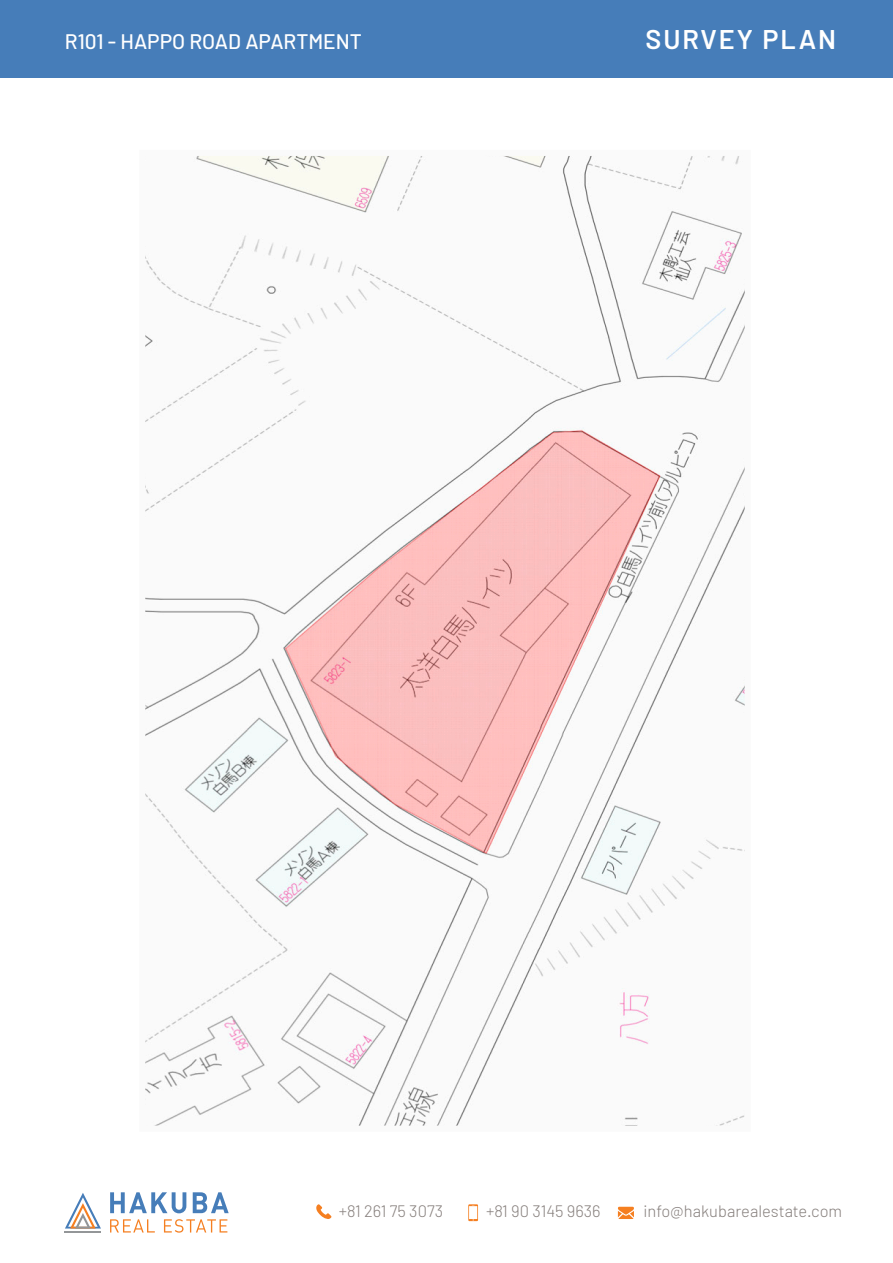
<style>
.page{position:relative;width:893px;height:1263px;background:#fff}
.page>*{position:absolute;margin:0;border:0;box-sizing:border-box;transform-origin:0 0}
.t1{font:600 27px "Barlow";letter-spacing:.075em;color:#fff}
.t2{font:500 21px "Barlow";color:#fff}
.t3{font:300 16.5px "Barlow";color:#867f7c}
</style>
<div class="page">
<div style="left:0;top:0;width:893px;height:78px;background:#467db9"></div>
<img style="left:146px;top:157px;width:598px;height:967px">
<svg style="left:65px;top:1193px;width:36px;height:35px"></svg>
<hr style="left:65px;top:1231px;width:36px;height:2px;background:#939698">
<svg style="left:110px;top:1219px;width:117px;height:13px"></svg>
<svg style="left:110px;top:1192px;width:119px;height:21px"></svg>
<svg style="left:468px;top:1204px;width:10px;height:17px"></svg>
<svg style="left:316px;top:1204px;width:16px;height:15px"></svg>
<svg style="left:618px;top:1207px;width:16px;height:12px"></svg>
<p class="t2" style="left:65px;top:28px;width:298px">R101 - HAPPO ROAD APARTMENT</p>
<h1 class="t1" style="left:645px;top:22px;width:192px">SURVEY PLAN</h1>
<p class="t3" style="left:339px;top:1201px;width:106px">+81 261 75 3073</p>
<p class="t3" style="left:486px;top:1201px;width:116px">+81 90 3145 9636</p>
<p class="t3" style="left:644px;top:1201px;width:200px">info@hakubarealestate.com</p>
</div>
